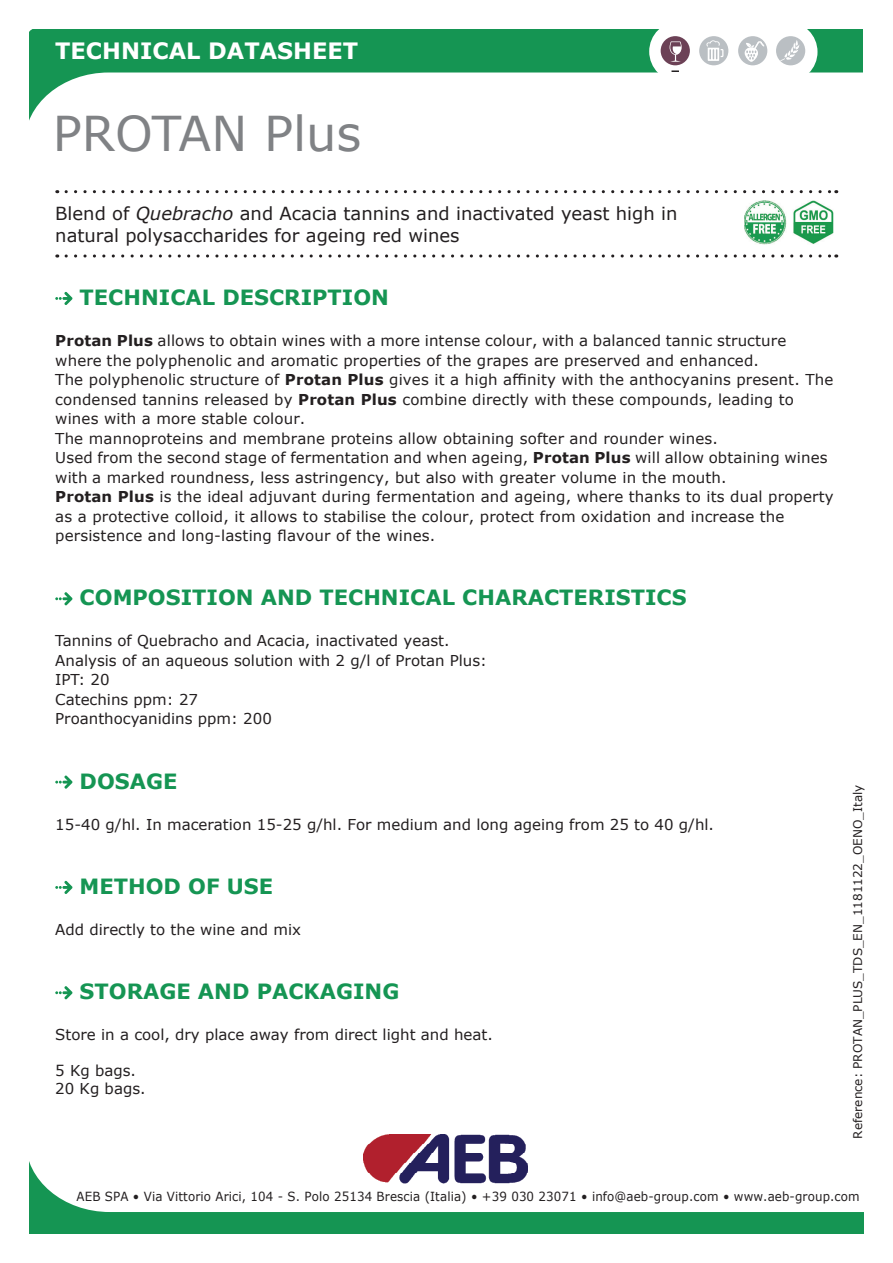
<style>
.page{position:relative;width:893px;height:1263px;background:#fff}
.page>*{position:absolute;margin:0;border:0;box-sizing:border-box;transform-origin:0 0}
.t1{font:48px "Verdana";color:#808285}
.t2{font:700 22.5px "Verdana";color:#fff}
.t3{font:700 21px "Verdana";color:#159553}
.t4{font:18px/21.6px "Verdana";color:#231f20}
.t5{font:15px/19.5px "Verdana";letter-spacing:.01em;color:#231f20}
.t6{font:12.6px "Verdana";letter-spacing:.01em;color:#231f20;scale:.94 1}
.t7{font:12px "Verdana";color:#231f20}
.s1{font-style:italic}
.s2{font-weight:700}
</style>
<div class="page">
<svg style="left:30px;top:1164px;width:834px;height:69px"></svg>
<svg style="left:66px;top:190px;width:771px;height:3px"></svg>
<svg style="left:66px;top:254px;width:771px;height:4px"></svg>
<svg style="left:29px;top:30px;width:834px;height:91px"></svg>
<svg style="left:649px;top:21px;width:167px;height:61px"></svg>
<div style="left:650px;top:22px;width:167px;height:60px;background:#fff;border-radius:30px"></div>
<svg style="left:671px;top:70px;width:8px;height:2px"></svg>
<div style="left:776px;top:36px;width:29px;height:29px;background:#babfc3;border-radius:50%"></div>
<svg style="left:780px;top:40px;width:20px;height:21px"></svg>
<div style="left:738px;top:36px;width:29px;height:29px;background:#babfc3;border-radius:50%"></div>
<div style="left:661px;top:36px;width:29px;height:29px;background:#6c4156;border-radius:50%"></div>
<div style="left:699px;top:36px;width:29px;height:29px;background:#babfc3;border-radius:50%"></div>
<svg style="left:706px;top:40px;width:17px;height:21px"></svg>
<svg style="left:670px;top:41px;width:12px;height:21px"></svg>
<svg style="left:745px;top:41px;width:20px;height:21px"></svg>
<img style="left:363px;top:1134px;width:165px;height:49px">
<svg style="left:55px;top:292px;width:17px;height:13px"></svg>
<svg style="left:55px;top:592px;width:17px;height:13px"></svg>
<svg style="left:55px;top:775px;width:17px;height:14px"></svg>
<svg style="left:55px;top:881px;width:17px;height:13px"></svg>
<svg style="left:55px;top:986px;width:17px;height:13px"></svg>
<img style="left:744px;top:201px;width:90px;height:44px">
<h2 class="t2" style="left:55px;top:35px;width:304px">TECHNICAL DATASHEET</h2>
<h1 class="t1" style="left:53px;top:101px;width:310px">PROTAN Plus</h1>
<p class="t4" style="left:55px;top:203px;width:624px">Blend of <span class="s1">Quebracho</span> and Acacia tannins and inactivated yeast high in natural polysaccharides for ageing red wines</p>
<h3 class="t3" style="left:80px;top:282px;width:311px">TECHNICAL DESCRIPTION</h3>
<p class="t5" style="left:55px;top:331px;width:780px"><span class="s2">Protan Plus</span> allows to obtain wines with a more intense colour, with a balanced tannic structure where the polyphenolic and aromatic properties of the grapes are preserved and enhanced.<br>The polyphenolic structure of <span class="s2">Protan Plus</span> gives it a high affinity with the anthocyanins present. The condensed tannins released by <span class="s2">Protan Plus</span> combine directly with these compounds, leading to wines with a more stable colour.<br>The mannoproteins and membrane proteins allow obtaining softer and rounder wines.<br>Used from the second stage of fermentation and when ageing, <span class="s2">Protan Plus</span> will allow obtaining wines with a marked roundness, less astringency, but also with greater volume in the mouth.<br><span class="s2">Protan Plus</span> is the ideal adjuvant during fermentation and ageing, where thanks to its dual property as a protective colloid, it allows to stabilise the colour, protect from oxidation and increase the persistence and long-lasting flavour of the wines.</p>
<h3 class="t3" style="left:80px;top:583px;width:608px">COMPOSITION AND TECHNICAL CHARACTERISTICS</h3>
<p class="t5" style="left:55px;top:631px;width:433px">Tannins of Quebracho and Acacia, inactivated yeast.<br>Analysis of an aqueous solution with 2 g/l of Protan Plus:<br>IPT: 20<br>Catechins ppm: 27<br>Proanthocyanidins ppm: 200</p>
<h3 class="t3" style="left:80px;top:766px;width:99px">DOSAGE</h3>
<p class="t5" style="left:55px;top:814px;width:660px">15-40 g/hl. In maceration 15-25 g/hl. For medium and long ageing from 25 to 40 g/hl.</p>
<h3 class="t3" style="left:80px;top:871px;width:195px">METHOD OF USE</h3>
<p class="t5" style="left:55px;top:920px;width:247px">Add directly to the wine and mix</p>
<h3 class="t3" style="left:80px;top:977px;width:321px">STORAGE AND PACKAGING</h3>
<p class="t5" style="left:55px;top:1025px;width:439px">Store in a cool, dry place away from direct light and heat.</p>
<p class="t5" style="left:55px;top:1062px;width:92px;line-height:18px">5 Kg bags.<br>20 Kg bags.</p>
<p class="t7" style="left:850px;top:1138px;width:355px;rotate:-90deg">Reference: PROTAN_PLUS_TDS_EN_1181122_OENO_Italy</p>
<p class="t6" style="left:77px;top:1187px;width:835px">AEB SPA • Via Vittorio Arici, 104 - S. Polo 25134 Brescia (Italia) • +39 030 23071 • info@aeb-group.com • www.aeb-group.com</p>
</div>
